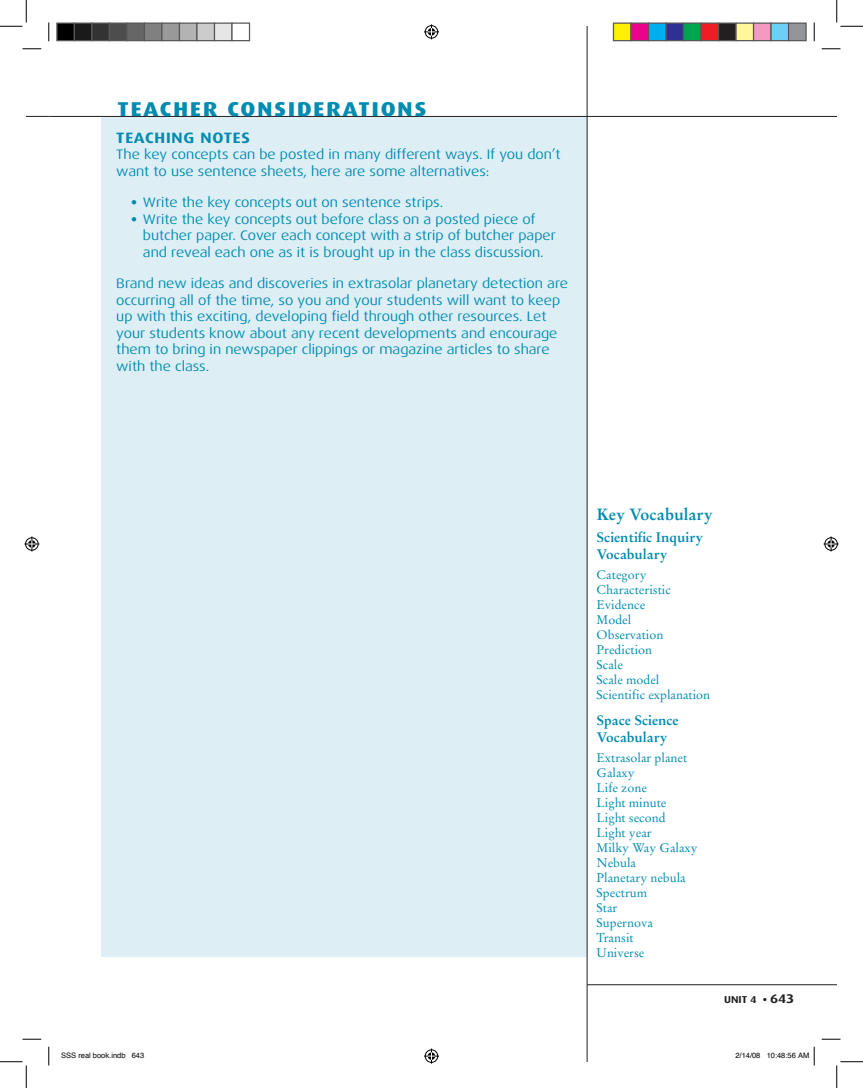
<style>
.page{position:relative;width:863px;height:1088px;background:#fff}
.page>*{position:absolute;margin:0;border:0;box-sizing:border-box;transform-origin:0 0}
.t1{font:800 20px "Dax Wide";letter-spacing:.1em;color:#008bb0}
.t2{font:700 16.25px "Stempel Garamond LT Std";color:#008bb0}
.t3{font:700 15px "Dax Wide";color:#008bb0}
.t4{font:13.75px/16.5px "Dax Wide";color:#008bb0}
.t5{font:700 13.75px/16.5px "Stempel Garamond LT Std";color:#008bb0}
.t6{font:12.5px/15px "Stempel Garamond LT Std";color:#008bb0}
.t7{font:700 10px "Dax Wide";color:#231f20}
.t8{font:7.5px "Helvetica";color:#000}
.s1{font-weight:700}
.s2{font-size:12.5px}
</style>
<div class="page">
<div style="left:101px;top:117px;width:485px;height:839px;background:#ddeef5"></div>
<hr style="left:587px;top:984px;width:249px;height:1px;background:#231f20">
<hr style="left:586px;top:26px;width:1px;height:1035px;background:#231f20">
<hr style="left:49px;top:116px;width:787px;height:1px;background:#231f20">
<svg style="left:26px;top:116px;width:23px;height:1px"></svg>
<svg style="left:22px;top:48px;width:19px;height:2px"></svg>
<svg style="left:821px;top:48px;width:19px;height:2px"></svg>
<svg style="left:22px;top:1038px;width:19px;height:2px"></svg>
<svg style="left:821px;top:1038px;width:19px;height:2px"></svg>
<svg style="left:48px;top:22px;width:2px;height:19px"></svg>
<svg style="left:48px;top:1046px;width:2px;height:19px"></svg>
<svg style="left:813px;top:22px;width:2px;height:19px"></svg>
<svg style="left:0;top:0;width:27px;height:27px"></svg>
<svg style="left:0;top:1061px;width:27px;height:27px"></svg>
<svg style="left:836px;top:0;width:26px;height:27px"></svg>
<svg style="left:836px;top:1061px;width:26px;height:27px"></svg>
<svg style="left:424px;top:24px;width:15px;height:15px"></svg>
<svg style="left:424px;top:1048px;width:15px;height:15px"></svg>
<svg style="left:24px;top:536px;width:15px;height:15px"></svg>
<svg style="left:823px;top:536px;width:15px;height:15px"></svg>
<div style="left:57px;top:23px;width:17px;height:18px;background:#000"></div>
<div style="left:56px;top:22px;width:19px;height:19px;border:1px solid #595959"></div>
<div style="left:74px;top:23px;width:18px;height:18px;background:#1a1a1a"></div>
<div style="left:74px;top:22px;width:18px;height:19px;border:1px solid #595959"></div>
<div style="left:92px;top:23px;width:17px;height:18px;background:#333"></div>
<div style="left:91px;top:22px;width:19px;height:19px;border:1px solid #595959"></div>
<div style="left:109px;top:23px;width:18px;height:18px;background:#4d4d4d"></div>
<div style="left:109px;top:22px;width:19px;height:19px;border:1px solid #595959"></div>
<div style="left:127px;top:23px;width:17px;height:18px;background:#666"></div>
<div style="left:126px;top:22px;width:19px;height:19px;border:1px solid #595959"></div>
<div style="left:144px;top:23px;width:18px;height:18px;background:#808080"></div>
<div style="left:144px;top:22px;width:18px;height:19px;border:1px solid #595959"></div>
<div style="left:162px;top:23px;width:17px;height:18px;background:#999"></div>
<div style="left:161px;top:22px;width:19px;height:19px;border:1px solid #595959"></div>
<div style="left:179px;top:23px;width:18px;height:18px;background:#b3b3b3"></div>
<div style="left:179px;top:22px;width:19px;height:19px;border:1px solid #595959"></div>
<div style="left:197px;top:23px;width:17px;height:18px;background:#ccc"></div>
<div style="left:196px;top:22px;width:19px;height:19px;border:1px solid #595959"></div>
<div style="left:214px;top:23px;width:18px;height:18px;background:#e6e6e6"></div>
<div style="left:214px;top:22px;width:18px;height:19px;border:1px solid #595959"></div>
<div style="left:231px;top:22px;width:19px;height:19px;border:1px solid #595959"></div>
<div style="left:613px;top:23px;width:18px;height:18px;background:#fff101"></div>
<div style="left:612px;top:22px;width:19px;height:19px;border:1px solid #595959"></div>
<div style="left:631px;top:23px;width:17px;height:18px;background:#ed028c"></div>
<div style="left:630px;top:22px;width:19px;height:19px;border:1px solid #595959"></div>
<div style="left:648px;top:23px;width:18px;height:18px;background:#00aeef"></div>
<div style="left:648px;top:22px;width:18px;height:19px;border:1px solid #595959"></div>
<div style="left:666px;top:23px;width:17px;height:18px;background:#2e3092"></div>
<div style="left:665px;top:22px;width:19px;height:19px;border:1px solid #595959"></div>
<div style="left:683px;top:23px;width:18px;height:18px;background:#00a54f"></div>
<div style="left:682px;top:22px;width:19px;height:19px;border:1px solid #595959"></div>
<div style="left:701px;top:23px;width:17px;height:18px;background:#ee1d23"></div>
<div style="left:700px;top:22px;width:19px;height:19px;border:1px solid #595959"></div>
<div style="left:718px;top:23px;width:18px;height:18px;background:#231f20"></div>
<div style="left:718px;top:22px;width:18px;height:19px;border:1px solid #595959"></div>
<div style="left:736px;top:23px;width:17px;height:18px;background:#fff79a"></div>
<div style="left:735px;top:22px;width:19px;height:19px;border:1px solid #595959"></div>
<div style="left:753px;top:23px;width:18px;height:18px;background:#f499c2"></div>
<div style="left:752px;top:22px;width:19px;height:19px;border:1px solid #595959"></div>
<div style="left:771px;top:23px;width:17px;height:18px;background:#6bcff6"></div>
<div style="left:770px;top:22px;width:19px;height:19px;border:1px solid #595959"></div>
<div style="left:788px;top:23px;width:18px;height:18px;background:#939598"></div>
<div style="left:788px;top:22px;width:18px;height:19px;border:1px solid #595959"></div>
<svg style="left:813px;top:1046px;width:2px;height:19px"></svg>
<h1 class="t1" style="left:118px;top:98px;width:310px">TEACHER CONSIDERATIONS</h1>
<p class="t3" style="left:116px;top:129px;width:20px">TEACHING</p>
<p class="t3" style="left:200px;top:129px;width:33px">NOTES</p>
<p class="t4" style="left:116px;top:146px;width:445px">The key concepts can be posted in many different ways. If you don’t want to use sentence sheets, here are some alternatives:</p>
<p class="t4" style="left:131px;top:194px;width:313px"><span class="s1">•</span> Write the key concepts out on sentence strips.</p>
<p class="t4" style="left:143px;top:211px;width:414px;text-indent:-12px"><span class="s1">•</span> Write the key concepts out before class on a posted piece of butcher paper. Cover each concept with a strip of butcher paper and reveal each one as it is brought up in the class discussion.</p>
<p class="t4" style="left:116px;top:275px;width:453px">Brand new ideas and discoveries in extrasolar planetary detection are occurring all of the time, so you and your students will want to keep up with this exciting, developing field through other resources. Let your students know about any recent developments and encourage them to bring in newspaper clippings or magazine articles to share with the class.</p>
<p class="t2" style="left:596px;top:505px;width:118px">Key Vocabulary</p>
<p class="t5" style="left:596px;top:529px;width:108px">Scientific Inquiry<br>Vocabulary</p>
<p class="t6" style="left:596px;top:567px;width:115px">Category<br>Characteristic<br>Evidence<br>Model<br>Observation<br>Prediction<br>Scale<br>Scale model<br>Scientific explanation</p>
<p class="t5" style="left:596px;top:712px;width:84px">Space Science<br>Vocabulary</p>
<p class="t6" style="left:596px;top:750px;width:103px">Extrasolar planet<br>Galaxy<br>Life zone<br>Light minute<br>Light second<br>Light year<br>Milky Way Galaxy<br>Nebula<br>Planetary nebula<br>Spectrum<br>Star<br>Supernova<br>Transit<br>Universe</p>
<p class="t7" style="left:724px;top:993px;width:72px">UNIT 4 • <span class="s2">643</span></p>
<p class="t8" style="left:61px;top:1048px;width:84px">SSS real book.indb 643</p>
<p class="t8" style="left:735px;top:1048px;width:75px">2/14/08 10:48:56 AM</p>
</div>
